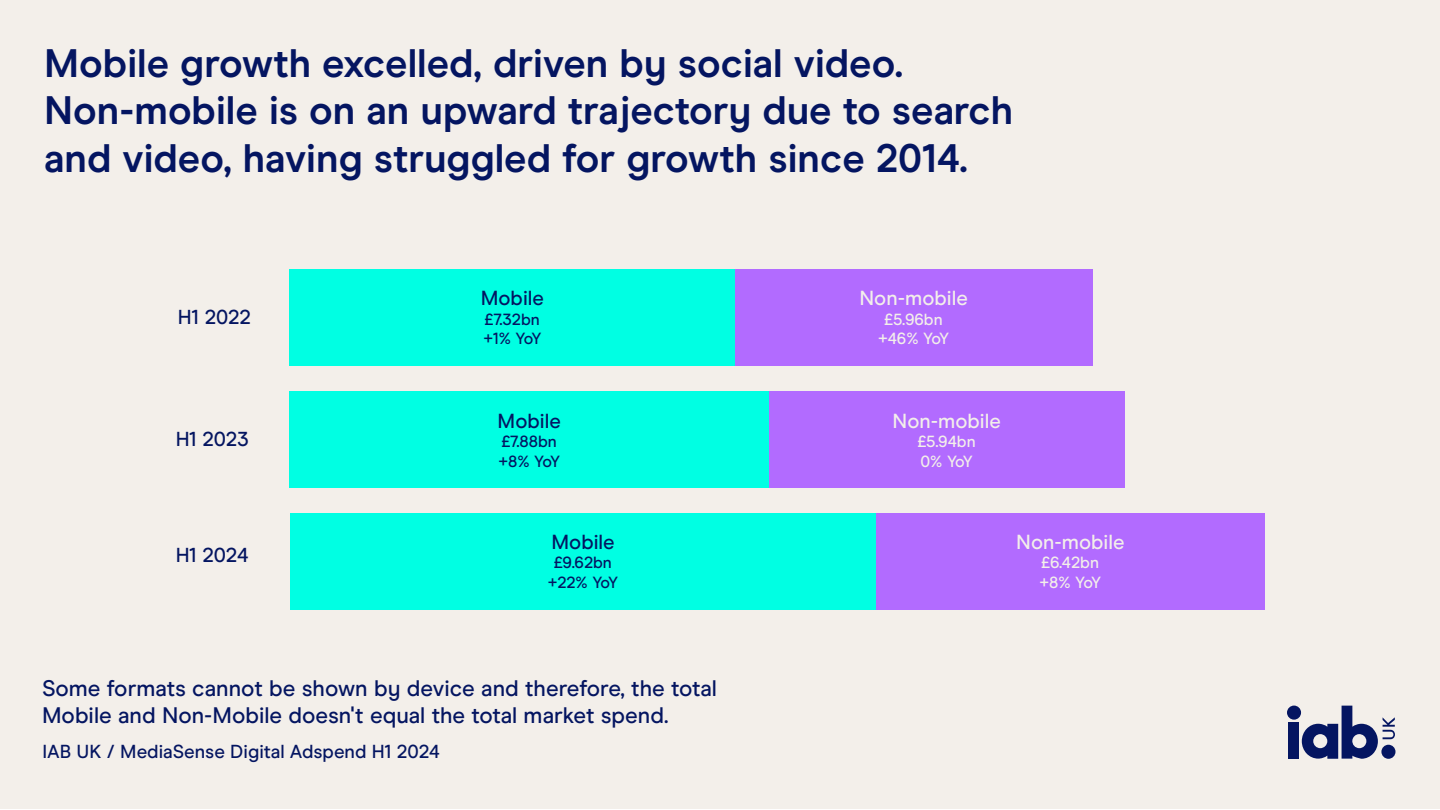
<style>
.page{position:relative;width:1440px;height:810px;background:#fff}
.page>*{position:absolute;margin:0;border:0;box-sizing:border-box;transform-origin:0 0}
.t1{font:700 39.75px/47.7px "Modern Era";color:#041561}
.t2{font:500 22.5px/27px "Modern Era";color:#041561}
.t3{font:500 20.4px "Modern Era";color:#f3efea}
.t4{font:500 20.4px "Modern Era";color:#041561}
.t5{font:500 20.25px "Modern Era";color:#041561}
.t6{font:500 18.83px "Modern Era";color:#041561}
.t7{font:500 16.2px/19.4px "Modern Era";color:#041561}
.t8{font:500 16.2px/19.4px "Modern Era";letter-spacing:-.12em;color:#f3efea}
.t9{font:500 16.12px "Modern Era";color:#f3efea}
</style>
<div class="page">
<div style="left:0;top:0;width:1440px;height:809px;background:#f3efea"></div>
<div style="left:290px;top:392px;width:479px;height:96px;background:#00ffe3"></div>
<div style="left:769px;top:392px;width:356px;height:96px;background:#b26bff"></div>
<div style="left:290px;top:513px;width:586px;height:97px;background:#00ffe3"></div>
<div style="left:876px;top:514px;width:388px;height:96px;background:#b26bff"></div>
<div style="left:290px;top:270px;width:445px;height:96px;background:#00ffe3"></div>
<div style="left:735px;top:270px;width:357px;height:96px;background:#b26bff"></div>
<div style="left:1287px;top:706px;width:14px;height:14px;background:#041561;border-radius:50%"></div>
<div style="left:1289px;top:722px;width:10px;height:37px;background:#041561"></div>
<svg style="left:1302px;top:706px;width:93px;height:53px"></svg>
<p class="t1" style="left:44px;top:39px;width:971px">Mobile growth excelled, driven by social video.<br>Non-mobile is on an upward trajectory due to search and video, having struggled for growth since 2014.</p>
<p class="t5" style="left:178px;top:305px;width:74px">H1 2022</p>
<p class="t5" style="left:176px;top:427px;width:75px">H1 2023</p>
<p class="t5" style="left:176px;top:543px;width:74px">H1 2024</p>
<p class="t4" style="left:481px;top:286px;width:65px">Mobile</p>
<p class="t7" style="left:483px;top:309px;width:60px">£7.32bn +1% YoY</p>
<p class="t4" style="left:498px;top:409px;width:65px">Mobile</p>
<p class="t7" style="left:498px;top:432px;width:63px">£7.88bn +8% YoY</p>
<p class="t4" style="left:551px;top:530px;width:65px">Mobile</p>
<p class="t7" style="left:548px;top:553px;width:72px;text-align:center">£9.62bn +22% YoY</p>
<p class="t2" style="left:42px;top:674px;width:676px">Some formats cannot be shown by device and therefore, the total<br>Mobile and Non-Mobile doesn't equal the total market spend.</p>
<p class="t6" style="left:42px;top:740px;width:399px">IAB UK / MediaSense Digital Adspend H1 2024</p>
<p class="t3" style="left:859px;top:286px;width:110px">Non-mobile</p>
<p class="t9" style="left:885px;top:310px;width:60px">£5.96bn</p>
<p class="t8" style="left:878px;top:329px;width:73px">+46% YoY</p>
<p class="t3" style="left:893px;top:409px;width:110px">Non-mobile</p>
<p class="t9" style="left:918px;top:432px;width:59px">£5.94bn</p>
<p class="t8" style="left:920px;top:451px;width:54px">0% YoY</p>
<p class="t3" style="left:1016px;top:530px;width:110px">Non-mobile</p>
<p class="t8" style="left:1039px;top:553px;width:63px">£6.42bn +8% YoY</p>
</div>
